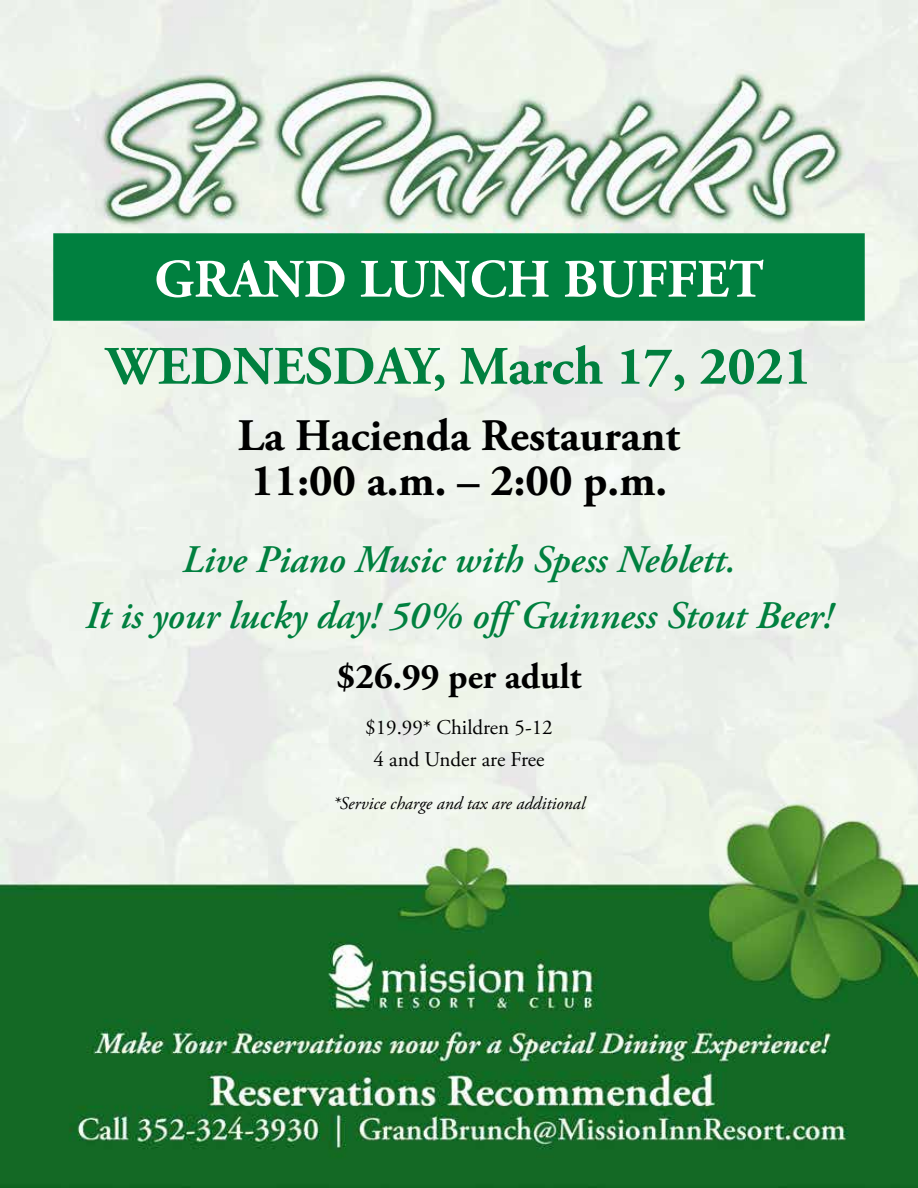
<style>
.page{position:relative;width:918px;height:1188px;background:#fff}
.page>*{position:absolute;margin:0;border:0;box-sizing:border-box;transform-origin:0 0}
.t1{font:700 54px "Adobe Garamond Pro";color:#00803f}
.t2{font:700 54px "Adobe Garamond Pro";color:#fff}
.t3{font:700 45px/45px "Adobe Garamond Pro";color:#000}
.t4{font:italic 600 39px/55.5px "Adobe Garamond Pro";color:#00803f;text-align:center}
.t5{font:700 36px "Adobe Garamond Pro";color:#000}
.t6{font:21px/31.5px "Adobe Garamond Pro";color:#000;text-align:center}
.t7{font:italic 18px "Adobe Garamond Pro";color:#000}
</style>
<div class="page">
<img style="left:0;top:0;width:918px;height:1188px">
<div style="left:54px;top:234px;width:810px;height:86px;background:#00803f"></div>
<div style="left:53px;top:233px;width:812px;height:88px;border:2px solid #00803f"></div>
<h1 class="t2" style="left:154px;top:248px;width:611px">GRAND LUNCH BUFFET</h1>
<h1 class="t1" style="left:106px;top:335px;width:707px">WEDNESDAY, March 17, 2021</h1>
<p class="t3" style="left:238px;top:414px;width:444px">La Hacienda Restaurant<br>11:00 a.m. – 2:00 p.m.</p>
<p class="t4" style="left:85px;top:533px;width:749px">Live Piano Music with Spess Neblett.<br>It is your lucky day! 50% offGuinness Stout Beer!</p>
<p class="t5" style="left:337px;top:656px;width:246px">$26.99 per adult</p>
<p class="t6" style="left:365px;top:713px;width:189px">$19.99* Children 5-12<br>4 and Under are Free</p>
<p class="t7" style="left:333px;top:793px;width:254px">*Service charge and tax are additional</p>
</div>
